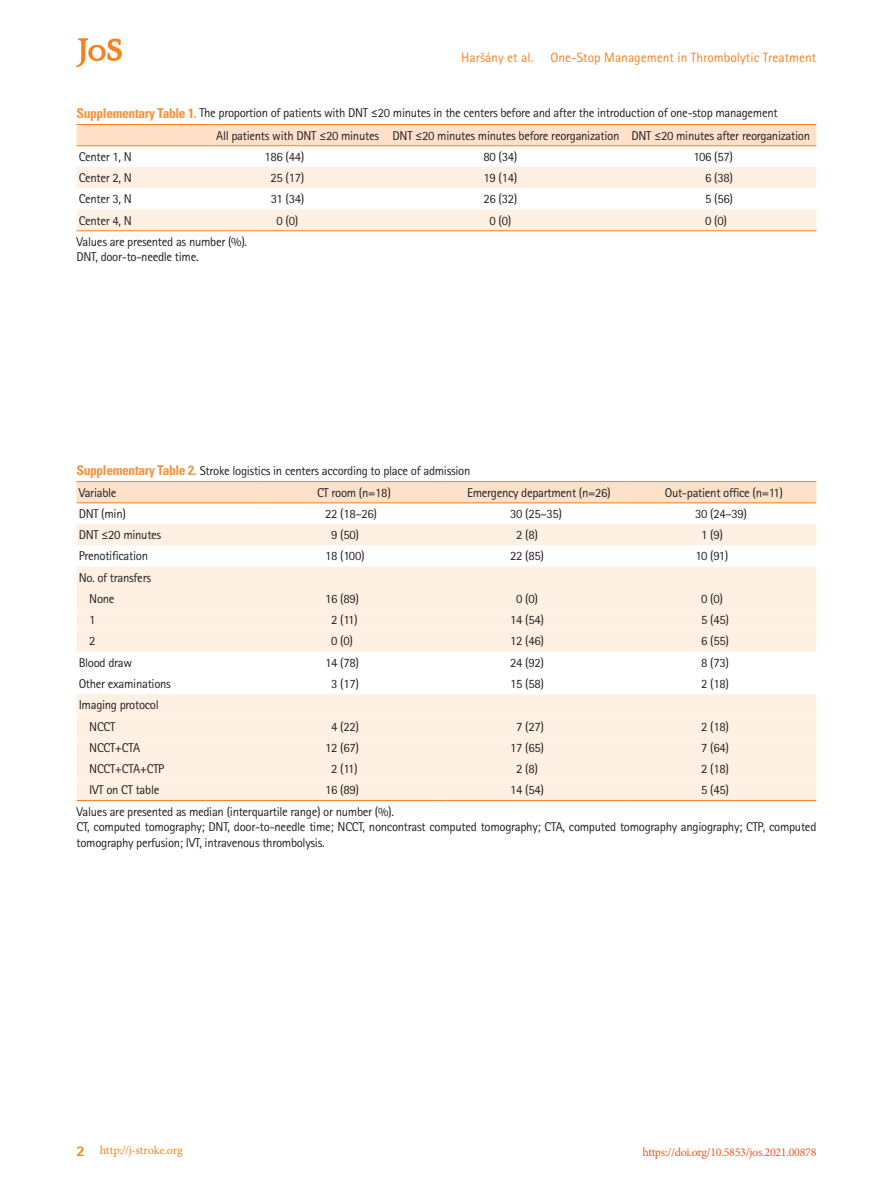
<style>
.page{position:relative;width:893px;height:1191px;background:#fff}
.page>*{position:absolute;margin:0;border:0;box-sizing:border-box;transform-origin:0 0}
.t1{font:13.5px "Rotis Sans Serif Std";color:#f58220}
.테이블본문{font:12.75px "Rotis Sans Serif Std";letter-spacing:-.025em;color:#231f20}
.테이블_설명{font:12.75px/15.3px "Rotis Sans Serif Std";letter-spacing:-.025em;color:#231f20}
.Fig_설명{font:12.75px "Rotis Sans Serif Std";letter-spacing:-.025em;color:#231f20}
.t2{font:12px "Minion Pro";letter-spacing:-.025em;color:#f15921}
.t3{font:12px "Minion Pro";letter-spacing:-.015em;color:#f58220}
.s1{font-family:"Univers LT Std";font-weight:700;font-stretch:condensed;font-size:13.5px;color:#f6923c}
.s2{font-family:"Rotis Sans Serif Std";font-weight:800;font-size:15px}
</style>
<div class="page">
<svg style="left:76px;top:38px;width:46px;height:29px"></svg>
<div style="left:77px;top:125px;width:739px;height:20px;background:#fee1c8"></div>
<svg style="left:77px;top:167px;width:739px;height:63px;fill:#fef0e2"></svg>
<hr style="left:77px;top:230px;width:131px;height:1px;background:#f58220">
<hr style="left:208px;top:230px;width:179px;height:1px;background:#f58220">
<hr style="left:387px;top:230px;width:238px;height:1px;background:#f58220">
<hr style="left:625px;top:230px;width:191px;height:1px;background:#f58220">
<hr style="left:77px;top:124px;width:131px;height:1px;background:#f58220">
<hr style="left:208px;top:124px;width:179px;height:1px;background:#f58220">
<hr style="left:387px;top:124px;width:238px;height:1px;background:#f58220">
<hr style="left:625px;top:124px;width:191px;height:1px;background:#f58220">
<hr style="left:77px;top:145px;width:131px;height:1px;background:#f58220">
<hr style="left:208px;top:145px;width:179px;height:1px;background:#f58220">
<hr style="left:387px;top:145px;width:238px;height:1px;background:#f58220">
<hr style="left:625px;top:145px;width:191px;height:1px;background:#f58220">
<div style="left:77px;top:482px;width:739px;height:20px;background:#fee1c8"></div>
<div style="left:77px;top:524px;width:739px;height:21px;background:#fef0e2"></div>
<div style="left:77px;top:566px;width:739px;height:234px;background:#fef0e2"></div>
<svg style="left:77px;top:588px;width:739px;height:191px;fill:#fef0e2"></svg>
<hr style="left:77px;top:800px;width:184px;height:1px;background:#f58220">
<hr style="left:261px;top:800px;width:185px;height:1px;background:#f58220">
<hr style="left:446px;top:800px;width:185px;height:1px;background:#f58220">
<hr style="left:631px;top:800px;width:185px;height:1px;background:#f58220">
<hr style="left:77px;top:481px;width:184px;height:1px;background:#f58220">
<hr style="left:261px;top:481px;width:185px;height:1px;background:#f58220">
<hr style="left:446px;top:481px;width:185px;height:1px;background:#f58220">
<hr style="left:631px;top:481px;width:185px;height:1px;background:#f58220">
<hr style="left:77px;top:502px;width:184px;height:1px;background:#f58220">
<hr style="left:261px;top:502px;width:185px;height:1px;background:#f58220">
<hr style="left:446px;top:502px;width:185px;height:1px;background:#f58220">
<hr style="left:631px;top:502px;width:185px;height:1px;background:#f58220">
<p class="t1" style="left:461px;top:50px;width:74px">Haršány et al.</p>
<p class="t1" style="left:550px;top:50px;width:267px">One-Stop Management in Thrombolytic Treatment</p>
<p class="Fig_설명" style="left:77px;top:106px;width:703px"><span class="s1">Supplementary Table 1.</span> The proportion of patients with DNT ≤20 minutes in the centers before and after the introduction of one-stop management</p>
<p class="테이블본문" style="left:216px;top:128px;width:164px">All patients with DNT ≤20 minutes</p>
<p class="테이블본문" style="left:393px;top:128px;width:228px">DNT ≤20 minutes minutes before reorganization</p>
<p class="테이블본문" style="left:631px;top:128px;width:180px">DNT ≤20 minutes after reorganization</p>
<p class="테이블본문" style="left:79px;top:149px;width:55px">Center 1, N</p>
<p class="테이블본문" style="left:264px;top:149px;width:42px">186 (44)</p>
<p class="테이블본문" style="left:483px;top:149px;width:35px">80 (34)</p>
<p class="테이블본문" style="left:693px;top:149px;width:41px">106 (57)</p>
<p class="테이블본문" style="left:79px;top:170px;width:55px">Center 2, N</p>
<p class="테이블본문" style="left:270px;top:170px;width:35px">25 (17)</p>
<p class="테이블본문" style="left:483px;top:170px;width:35px">19 (14)</p>
<p class="테이블본문" style="left:705px;top:170px;width:29px">6 (38)</p>
<p class="테이블본문" style="left:79px;top:191px;width:55px">Center 3, N</p>
<p class="테이블본문" style="left:271px;top:191px;width:35px">31 (34)</p>
<p class="테이블본문" style="left:483px;top:191px;width:35px">26 (32)</p>
<p class="테이블본문" style="left:705px;top:191px;width:29px">5 (56)</p>
<p class="테이블본문" style="left:79px;top:213px;width:55px">Center 4, N</p>
<p class="테이블본문" style="left:276px;top:213px;width:23px">0 (0)</p>
<p class="테이블본문" style="left:490px;top:213px;width:23px">0 (0)</p>
<p class="테이블본문" style="left:705px;top:213px;width:23px">0 (0)</p>
<p class="테이블_설명" style="left:77px;top:234px;width:172px">Values are presented as number (%).</p>
<p class="테이블_설명" style="left:77px;top:249px;width:124px">DNT, door-to-needle time.</p>
<p class="Fig_설명" style="left:77px;top:463px;width:395px"><span class="s1">Supplementary Table 2.</span> Stroke logistics in centers according to place of admission</p>
<p class="테이블본문" style="left:79px;top:485px;width:39px">Variable</p>
<p class="테이블본문" style="left:317px;top:485px;width:75px">CT room (n=18)</p>
<p class="테이블본문" style="left:467px;top:485px;width:145px">Emergency department (n=26)</p>
<p class="테이블본문" style="left:665px;top:485px;width:120px">Out-patient office (n=11)</p>
<p class="테이블본문" style="left:79px;top:506px;width:49px">DNT (min)</p>
<p class="테이블본문" style="left:325px;top:506px;width:54px">22 (18–26)</p>
<p class="테이블본문" style="left:510px;top:506px;width:54px">30 (25–35)</p>
<p class="테이블본문" style="left:695px;top:506px;width:54px">30 (24–39)</p>
<p class="테이블본문" style="left:79px;top:527px;width:84px">DNT ≤20 minutes</p>
<p class="테이블본문" style="left:331px;top:527px;width:29px">9 (50)</p>
<p class="테이블본문" style="left:516px;top:527px;width:23px">2 (8)</p>
<p class="테이블본문" style="left:701px;top:527px;width:23px">1 (9)</p>
<p class="테이블본문" style="left:79px;top:548px;width:71px">Prenotification</p>
<p class="테이블본문" style="left:325px;top:548px;width:41px">18 (100)</p>
<p class="테이블본문" style="left:510px;top:548px;width:35px">22 (85)</p>
<p class="테이블본문" style="left:695px;top:548px;width:35px">10 (91)</p>
<p class="테이블본문" style="left:79px;top:570px;width:74px">No. of transfers</p>
<p class="테이블본문" style="left:89px;top:591px;width:27px">None</p>
<p class="테이블본문" style="left:325px;top:591px;width:35px">16 (89)</p>
<p class="테이블본문" style="left:516px;top:591px;width:23px">0 (0)</p>
<p class="테이블본문" style="left:701px;top:591px;width:23px">0 (0)</p>
<p class="테이블본문" style="left:89px;top:612px;width:8px">1</p>
<p class="테이블본문" style="left:331px;top:612px;width:28px">2 (11)</p>
<p class="테이블본문" style="left:510px;top:612px;width:35px">14 (54)</p>
<p class="테이블본문" style="left:701px;top:612px;width:29px">5 (45)</p>
<p class="테이블본문" style="left:89px;top:633px;width:8px">2</p>
<p class="테이블본문" style="left:331px;top:633px;width:23px">0 (0)</p>
<p class="테이블본문" style="left:510px;top:633px;width:35px">12 (46)</p>
<p class="테이블본문" style="left:701px;top:633px;width:29px">6 (55)</p>
<p class="테이블본문" style="left:79px;top:655px;width:55px">Blood draw</p>
<p class="테이블본문" style="left:325px;top:655px;width:35px">14 (78)</p>
<p class="테이블본문" style="left:510px;top:655px;width:35px">24 (92)</p>
<p class="테이블본문" style="left:701px;top:655px;width:29px">8 (73)</p>
<p class="테이블본문" style="left:79px;top:676px;width:94px">Other examinations</p>
<p class="테이블본문" style="left:331px;top:676px;width:29px">3 (17)</p>
<p class="테이블본문" style="left:510px;top:676px;width:35px">15 (58)</p>
<p class="테이블본문" style="left:701px;top:676px;width:29px">2 (18)</p>
<p class="테이블본문" style="left:79px;top:697px;width:82px">Imaging protocol</p>
<p class="테이블본문" style="left:89px;top:718px;width:27px">NCCT</p>
<p class="테이블본문" style="left:331px;top:718px;width:29px">4 (22)</p>
<p class="테이블본문" style="left:516px;top:718px;width:29px">7 (27)</p>
<p class="테이블본문" style="left:701px;top:718px;width:29px">2 (18)</p>
<p class="테이블본문" style="left:89px;top:740px;width:52px">NCCT+CTA</p>
<p class="테이블본문" style="left:325px;top:740px;width:35px">12 (67)</p>
<p class="테이블본문" style="left:510px;top:740px;width:35px">17 (65)</p>
<p class="테이블본문" style="left:701px;top:740px;width:29px">7 (64)</p>
<p class="테이블본문" style="left:89px;top:761px;width:77px">NCCT+CTA+CTP</p>
<p class="테이블본문" style="left:331px;top:761px;width:28px">2 (11)</p>
<p class="테이블본문" style="left:516px;top:761px;width:23px">2 (8)</p>
<p class="테이블본문" style="left:701px;top:761px;width:29px">2 (18)</p>
<p class="테이블본문" style="left:89px;top:782px;width:72px">IVT on CT table</p>
<p class="테이블본문" style="left:325px;top:782px;width:35px">16 (89)</p>
<p class="테이블본문" style="left:510px;top:782px;width:35px">14 (54)</p>
<p class="테이블본문" style="left:701px;top:782px;width:29px">5 (45)</p>
<p class="테이블_설명" style="left:77px;top:804px;width:319px">Values are presented as median (interquartile range) or number (%).</p>
<p class="테이블_설명" style="left:77px;top:819px;width:741px">CT, computed tomography; DNT, door-to-needle time; NCCT, noncontrast computed tomography; CTA, computed tomography angiography; CTP, computed tomography perfusion; IVT, intravenous thrombolysis.</p>
<p class="t3" style="left:77px;top:1142px;width:108px"><span class="s2">2</span> http://j-stroke.org</p>
<p class="t2" style="left:643px;top:1144px;width:175px">https://doi.org/10.5853/jos.2021.00878</p>
</div>
